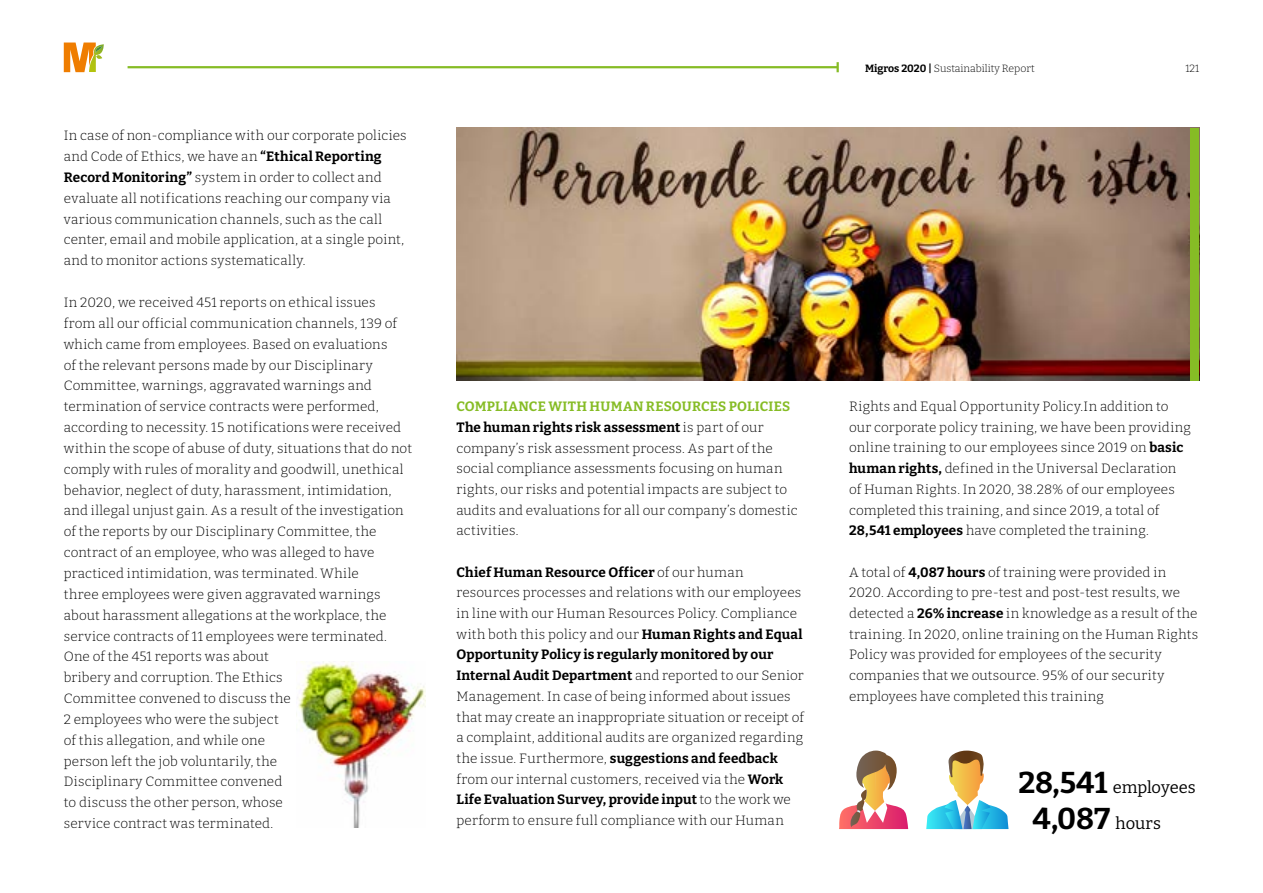
<style>
.page{position:relative;width:1263px;height:893px;background:#fff}
.page>*{position:absolute;margin:0;border:0;box-sizing:border-box;transform-origin:0 0}
.t1{font:700 30px "Bitter";color:#000}
.t2{font:16.5px "Bitter";letter-spacing:-.005em;color:#000}
.t3{font:300 13.5px/20.9px "Bitter";letter-spacing:.01em;color:#000}
.t4{font:300 10.5px "Bitter";color:#000}
.s1{font-weight:700}
.s2{font-weight:700;color:#86bc25}
.s3{font-weight:700;font-size:30px}
.s4{font-weight:400;font-size:16.5px}
</style>
<div class="page">
<hr style="left:128px;top:66px;width:710px;height:2px;background:#86bc25">
<svg style="left:836px;top:62px;width:3px;height:10px"></svg>
<svg style="left:64px;top:43px;width:40px;height:29px"></svg>
<img style="left:456px;top:128px;width:735px;height:252px">
<div style="left:1191px;top:128px;width:8px;height:252px;background:#86bc25"></div>
<img style="left:296px;top:661px;width:130px;height:167px">
<svg style="left:926px;top:751px;width:82px;height:78px"></svg>
<svg style="left:839px;top:751px;width:69px;height:78px"></svg>
<p class="t3" style="left:64px;top:125px;width:344px">In case of non-compliance with our corporate policies and Code of Ethics, we have an <span class="s1">“Ethical Reporting Record Monitoring”</span> system in order to collect and evaluate all notifications reaching our company via various communication channels, such as the call center, email and mobile application, at a single point, and to monitor actions systematically.</p>
<p class="t3" style="left:64px;top:291px;width:350px">In 2020, we received 451 reports on ethical issues<br>from all our official communication channels, 139 of which came from employees. Based on evaluations<br>of the relevant persons made by our Disciplinary Committee, warnings, aggravated warnings and termination of service contracts were performed, according to necessity. 15 notifications were received within the scope of abuse of duty, situations that do not comply with rules of morality and goodwill, unethical behavior, neglect of duty, harassment, intimidation, and illegal unjust gain. As a result of the investigation of the reports by our Disciplinary Committee, the contract of an employee, who was alleged to have practiced intimidation, was terminated. While<br>three employees were given aggravated warnings about harassment allegations at the workplace, the service contracts of 11 employees were terminated.<br>One of the 451 reports was about<br>bribery and corruption. The Ethics<br>Committee convened to discuss the<br>2 employees who were the subject<br>of this allegation, and while one<br>person left the job voluntarily, the<br>Disciplinary Committee convened<br>to discuss the other person, whose<br>service contract was terminated.</p>
<p class="t4" style="left:865px;top:62px;width:171px"><span class="s1">Migros 2020 |</span> Sustainability Report</p>
<p class="t4" style="left:1185px;top:62px;width:15px">121</p>
<p class="t3" style="left:456px;top:396px;width:343px"><span class="s2">COMPLIANCE WITH HUMAN RESOURCES POLICIES </span><span class="s1">The human rights risk assessment</span> is part of our company’s risk assessment process. As part of the social compliance assessments focusing on human rights, our risks and potential impacts are subject to audits and evaluations for all our company’s domestic activities.</p>
<p class="t3" style="left:456px;top:561px;width:349px"><span class="s1">Chief Human Resource Officer</span> of our human resources processes and relations with our employees in line with our Human Resources Policy. Compliance with both this policy and our <span class="s1">Human Rights and Equal Opportunity Policy is regularly monitored by our Internal Audit Department</span> and reported to our Senior Management. In case of being informed about issues that may create an inappropriate situation or receipt of a complaint, additional audits are organized regarding the issue. Furthermore, <span class="s1">suggestions and feedback </span>from our internal customers, received via the <span class="s1">Work Life Evaluation Survey, provide input</span> to the work we perform to ensure full compliance with our Human</p>
<p class="t3" style="left:849px;top:396px;width:343px">Rights and Equal Opportunity Policy.In addition to our corporate policy training, we have been providing online training to our employees since 2019 on <span class="s1">basic human rights,</span> defined in the Universal Declaration of Human Rights. In 2020, 38.28% of our employees completed this training, and since 2019, a total of <span class="s1">28,541 employees</span> have completed the training.</p>
<p class="t3" style="left:849px;top:561px;width:351px">A total of <span class="s1">4,087 hours</span> of training were provided in 2020. According to pre-test and post-test results, we detected a <span class="s1">26% increase</span> in knowledge as a result of the training. In 2020, online training on the Human Rights Policy was provided for employees of the security companies that we outsource. 95% of our security employees have completed this training</p>
<p class="t2" style="left:1018px;top:777px;width:179px"><span class="s3">28,541</span> employees</p>
<h1 class="t1" style="left:1032px;top:800px;width:130px">4,087 <span class="s4">hours</span></h1>
</div>
